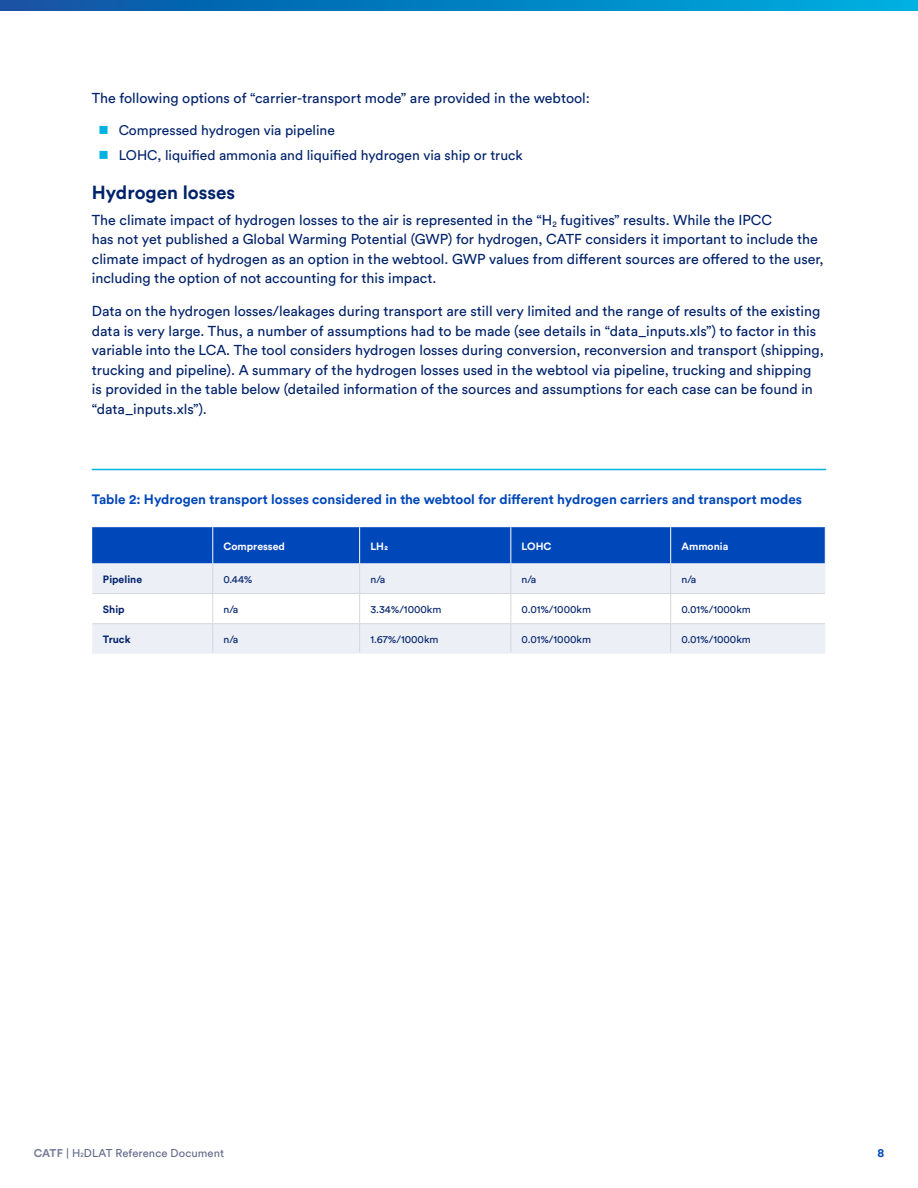
<style>
.page{position:relative;width:918px;height:1188px;background:#fff}
.page>*{position:absolute;margin:0;border:0;box-sizing:border-box;transform-origin:0 0}
.t1{font:700 18.75px "Circular Std";color:#00226a}
.t2{font:14.25px/19.5px "Circular Std";color:#00226a}
.t3{font:13.8px/24.8px "Circular Std";color:#00226a}
.t4{font:700 13.5px "Circular Std";color:#0047ba}
.t5{font:700 12px "Circular Std";color:#0047ba}
.t6{font:11.25px "Circular Std";letter-spacing:.01em;color:#606889}
.t7{font:10.5px "Circular Std";letter-spacing:-.005em;color:#00226a}
.t8{font:700 10.5px "Circular Std";color:#fff}
.t9{font:700 10.5px "Circular Std";color:#00226a}
.s1{font-weight:700;color:#7a8099}
.s2{font-size:6.6px}
</style>
<div class="page">
<svg style="left:0;top:0;width:918px;height:11px;background:#037fc1"></svg>
<hr style="left:92px;top:469px;width:734px;height:1px;background:#00b2e2">
<div style="left:92px;top:527px;width:733px;height:36px;background:#0047ba"></div>
<svg style="left:92px;top:563px;width:733px;height:91px;fill:#edeff7"></svg>
<hr style="left:212px;top:527px;width:1px;height:36px;background:#fff">
<hr style="left:359px;top:527px;width:1px;height:36px;background:#fff">
<hr style="left:510px;top:527px;width:1px;height:36px;background:#fff">
<hr style="left:670px;top:527px;width:1px;height:36px;background:#fff">
<hr style="left:212px;top:563px;width:1px;height:30px;background:#d5d7dd">
<hr style="left:359px;top:563px;width:1px;height:30px;background:#d5d7dd">
<hr style="left:510px;top:563px;width:1px;height:30px;background:#d5d7dd">
<hr style="left:670px;top:563px;width:1px;height:30px;background:#d5d7dd">
<hr style="left:93px;top:593px;width:120px;height:1px;background:#d5d7dd">
<hr style="left:213px;top:593px;width:147px;height:1px;background:#d5d7dd">
<hr style="left:360px;top:593px;width:151px;height:1px;background:#d5d7dd">
<hr style="left:511px;top:593px;width:160px;height:1px;background:#d5d7dd">
<hr style="left:671px;top:593px;width:154px;height:1px;background:#d5d7dd">
<svg style="left:212px;top:594px;width:1px;height:58px"></svg>
<svg style="left:359px;top:594px;width:1px;height:58px"></svg>
<svg style="left:510px;top:594px;width:1px;height:58px"></svg>
<svg style="left:670px;top:594px;width:1px;height:58px"></svg>
<hr style="left:93px;top:623px;width:120px;height:1px;background:#d5d7dd">
<hr style="left:213px;top:623px;width:147px;height:1px;background:#d5d7dd">
<hr style="left:360px;top:623px;width:151px;height:1px;background:#d5d7dd">
<hr style="left:511px;top:623px;width:160px;height:1px;background:#d5d7dd">
<hr style="left:671px;top:623px;width:154px;height:1px;background:#d5d7dd">
<p class="t2" style="left:92px;top:88px;width:500px">The following options of “carrier-transport mode” are provided in the webtool:</p>
<p class="t3" style="left:119px;top:117px;width:406px">Compressed hydrogen via pipeline<br>LOHC, liquified ammonia and liquified hydrogen via ship or truck</p>
<h1 class="t1" style="left:92px;top:180px;width:145px">Hydrogen losses</h1>
<p class="t2" style="left:92px;top:210px;width:733px">The climate impact of hydrogen losses to the air is represented in the “H<sub>2</sub> fugitives” results. While the IPCC<br>has not yet published a Global Warming Potential (GWP) for hydrogen, CATF considers it important to include the climate impact of hydrogen as an option in the webtool. GWP values from different sources are offered to the user, including the option of not accounting for this impact.</p>
<p class="t2" style="left:92px;top:301px;width:734px">Data on the hydrogen losses/leakages during transport are still very limited and the range of results of the existing data is very large. Thus, a number of assumptions had to be made (see details in “data_inputs.xls”) to factor in this variable into the LCA. The tool considers hydrogen losses during conversion, reconversion and transport (shipping, trucking and pipeline). A summary of the hydrogen losses used in the webtool via pipeline, trucking and shipping is provided in the table below (detailed information of the sources and assumptions for each case can be found in “data_inputs.xls”).</p>
<p class="t4" style="left:92px;top:490px;width:712px">Table 2: Hydrogen transport losses considered in the webtool for different hydrogen carriers and transport modes</p>
<p class="t8" style="left:224px;top:539px;width:63px">Compressed</p>
<p class="t8" style="left:370px;top:539px;width:19px">LH2</p>
<p class="t8" style="left:522px;top:539px;width:31px">LOHC</p>
<p class="t8" style="left:681px;top:539px;width:48px">Ammonia</p>
<p class="t9" style="left:103px;top:572px;width:41px">Pipeline</p>
<p class="t7" style="left:224px;top:573px;width:30px">0.44%</p>
<p class="t7" style="left:370px;top:573px;width:16px">n/a</p>
<p class="t7" style="left:522px;top:573px;width:16px">n/a</p>
<p class="t7" style="left:681px;top:573px;width:16px">n/a</p>
<p class="t9" style="left:103px;top:602px;width:23px">Ship</p>
<p class="t7" style="left:224px;top:603px;width:16px">n/a</p>
<p class="t7" style="left:370px;top:603px;width:73px">3.34%/1000km</p>
<p class="t7" style="left:522px;top:603px;width:71px">0.01%/1000km</p>
<p class="t7" style="left:681px;top:603px;width:71px">0.01%/1000km</p>
<p class="t9" style="left:103px;top:633px;width:29px">Truck</p>
<p class="t7" style="left:224px;top:633px;width:16px">n/a</p>
<p class="t7" style="left:370px;top:633px;width:70px">1.67%/1000km</p>
<p class="t7" style="left:522px;top:633px;width:71px">0.01%/1000km</p>
<p class="t7" style="left:681px;top:633px;width:71px">0.01%/1000km</p>
<p class="t6" style="left:34px;top:1146px;width:192px"><span class="s1">CATF</span> | H<span class="s2">2</span>DLAT Reference Document</p>
<p class="t5" style="left:877px;top:1145px;width:8px">8</p>
</div>
